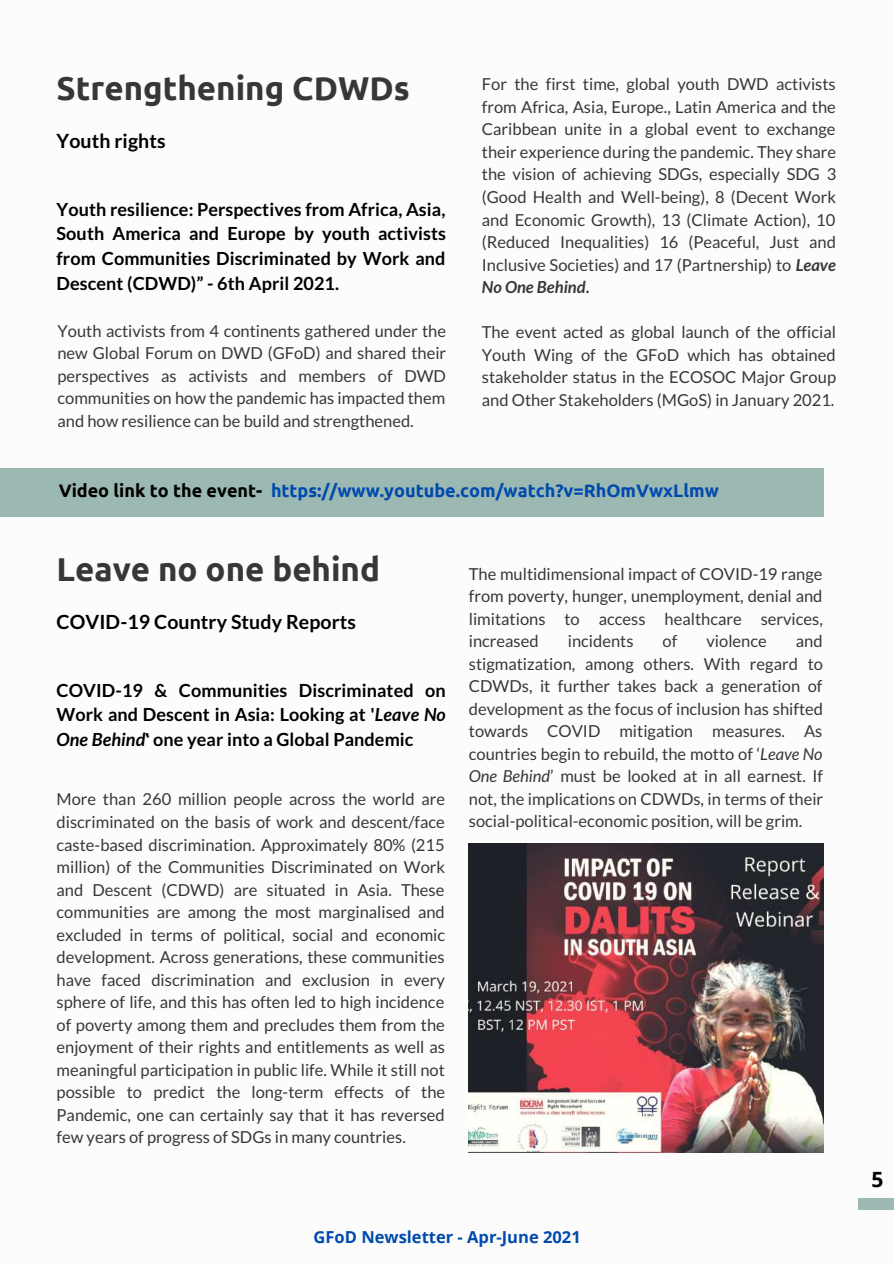
<style>
.page{position:relative;width:894px;height:1264px;background:#fff}
.page>*{position:absolute;margin:0;border:0;box-sizing:border-box;transform-origin:0 0}
.t1{font:700 33px "Ubuntu";color:#373737}
.t2{font:700 21px "Open Sans";color:#000}
.t3{font:700 19.5px "Lato";letter-spacing:.005em;color:#000}
.t4{font:700 18px/24.8px "Lato";letter-spacing:.005em;color:#000;text-align:justify}
.t5{font:700 18px "Ubuntu";color:#004aad}
.t6{font:16.5px/22.5px "Lato";color:#373737;text-align:justify}
.t7{font:700 16.5px "Open Sans";color:#004aad}
.s1{font-weight:700;font-style:italic}
.s2{font-weight:700}
.s3{color:#000}
.s4{font-style:italic}
.s5{font-family:"Noto Sans"}
</style>
<div class="page">
<div style="left:0;top:468px;width:823px;height:48px;background:#9bb8b2"></div>
<img style="left:468px;top:843px;width:355px;height:309px">
<div style="left:857px;top:1198px;width:36px;height:11px;background:#9bb8b2"></div>
<h1 class="t1" style="left:57px;top:69px;width:354px">Strengthening CDWDs</h1>
<p class="t3" style="left:57px;top:129px;width:110px">Youth rights</p>
<p class="t4" style="left:57px;top:196px;width:391px">Youth resilience: Perspectives from Africa, Asia, South America and Europe by youth activists from Communities Discriminated by Work and Descent (CDWD)” - 6th April 2021.</p>
<p class="t6" style="left:57px;top:319px;width:390px">Youth activists from 4 continents gathered under the new Global Forum on DWD (GFoD) and shared their perspectives as activists and members of DWD communities on how the pandemic has impacted them and how resilience can be build and strengthened.</p>
<p class="t6" style="left:482px;top:73px;width:356px">For the first time, global youth DWD activists from Africa, Asia, Europe., Latin America and the Caribbean unite in a global event to exchange their experience during the pandemic. They share the vision of achieving SDGs, especially SDG 3 (Good Health and Well-being), 8 (Decent Work and Economic Growth), 13 (Climate Action), 10 (Reduced Inequalities) 16 (Peaceful, Just and Inclusive Societies) and 17 (Partnership) to <span class="s1">Leave No One Behind</span><span class="s2">.</span></p>
<p class="t6" style="left:482px;top:320px;width:355px">The event acted as global launch of the official Youth Wing of the GFoD which has obtained stakeholder status in the ECOSOC Major Group and Other Stakeholders (MGoS) in January 2021.</p>
<p class="t5" style="left:59px;top:480px;width:661px"><span class="s3">Video link to the event-</span> https://www.youtube.com/watch?v=RhOmVwxLlmw</p>
<h1 class="t1" style="left:57px;top:550px;width:325px">Leave no one behind</h1>
<p class="t3" style="left:57px;top:610px;width:301px">COVID-19 Country Study Reports</p>
<p class="t4" style="left:57px;top:677px;width:390px">COVID-19 &amp; Communities Discriminated on Work and Descent in Asia: Looking at '<span class="s4">Leave No One Behind</span><span class="s5">‛</span> one year into a Global Pandemic</p>
<p class="t6" style="left:57px;top:787px;width:390px">More than 260 million people across the world are discriminated on the basis of work and descent/face caste-based discrimination. Approximately 80% (215 million) of the Communities Discriminated on Work and Descent (CDWD) are situated in Asia. These communities are among the most marginalised and excluded in terms of political, social and economic development. Across generations, these communities have faced discrimination and exclusion in every sphere of life, and this has often led to high incidence of poverty among them and precludes them from the enjoyment of their rights and entitlements as well as meaningful participation in public life. While it still not possible to predict the long-term effects of the Pandemic, one can certainly say that it has reversed few years of progress of SDGs in many countries.</p>
<p class="t6" style="left:468px;top:562px;width:355px">The multidimensional impact of COVID-19 range from poverty, hunger, unemployment, denial and limitations to access healthcare services, increased</p>
<p class="t6" style="left:468px;top:629px;width:356px;text-indent:327px">and stigmatization, among others. With regard to CDWDs, it further takes back a generation of development as the focus of inclusion has shifted towards COVID mitigation measures. As countries begin to rebuild, the motto of ‘<span class="s4">Leave No One Behind</span>’ must be looked at in all earnest. If not, the implications on CDWDs, in terms of their social-political-economic position, will be grim.</p>
<p class="t6" style="left:567px;top:629px;width:67px">incidents</p>
<p class="t6" style="left:662px;top:629px;width:16px">of</p>
<p class="t6" style="left:706px;top:629px;width:62px">violence</p>
<p class="t7" style="left:313px;top:1225px;width:268px">GFoD Newsletter - Apr-June 2021</p>
<p class="t2" style="left:871px;top:1164px;width:13px">5</p>
</div>
